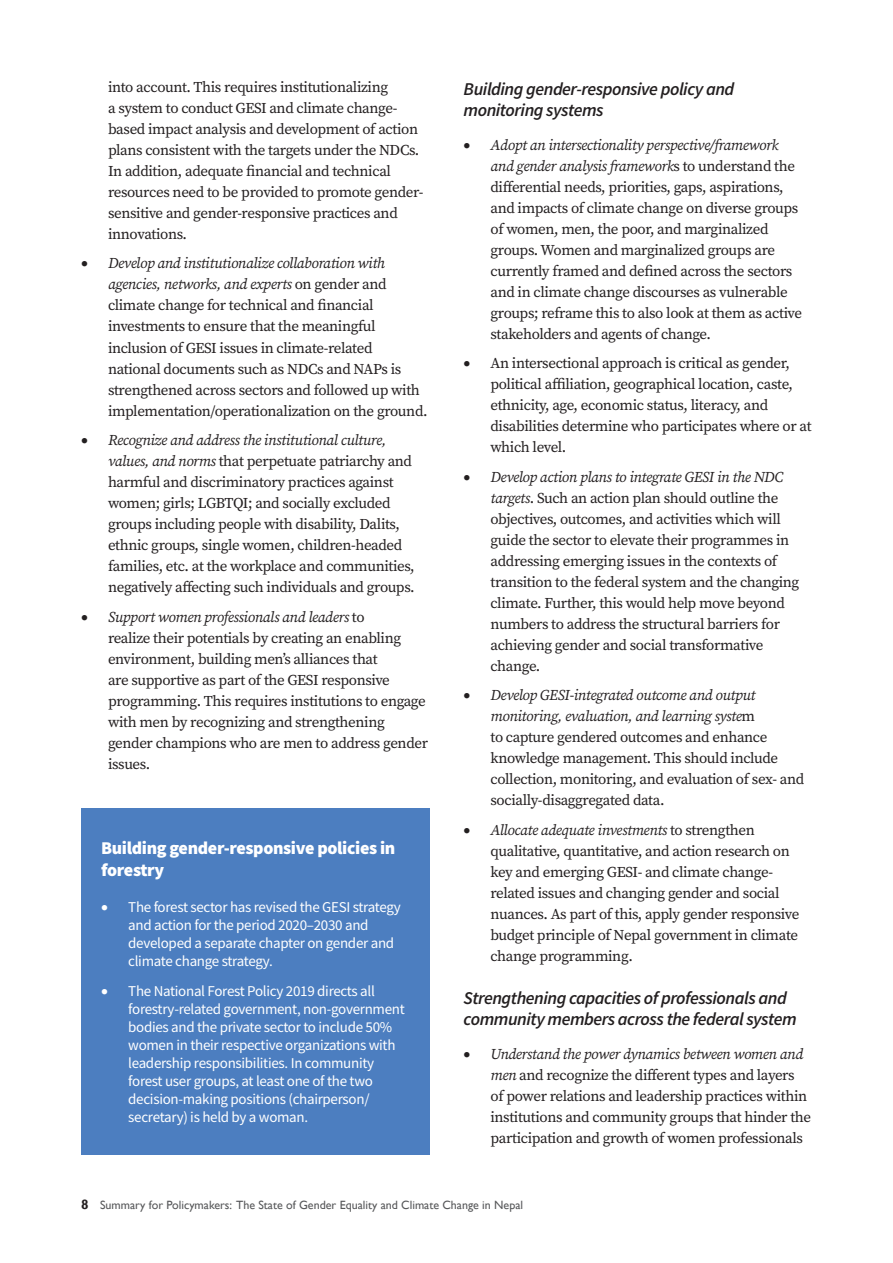
<style>
.page{position:relative;width:893px;height:1263px;background:#fff}
.page>*{position:absolute;margin:0;border:0;box-sizing:border-box;transform-origin:0 0}
.Head_II{font:italic 600 18px/21.6px "Source Sans Pro";letter-spacing:-.025em;color:#231f20}
.Box_text{font:900 18px/21.6px "Source Sans Pro";letter-spacing:-.02em;color:#fff}
.t1{font:15px/21px "Source Serif Pro";letter-spacing:-.025em;color:#231f20}
.t2{font:15px/18px "Source Sans Pro";letter-spacing:-.02em;color:#fff}
.t3{font:12px "Gill Sans";color:#57585a}
.s1{font-style:italic}
.s2{font-weight:700;font-size:13.5px;color:#231f20}
</style>
<div class="page">
<div style="left:81px;top:808px;width:348px;height:347px;background:#4c7ec0"></div>
<p class="t1" style="left:108px;top:76px;width:317px">into account. This requires institutionalizing<br>a system to conduct GESI and climate change&shy;based impact analysis and development of action plans consistent with the targets under the NDCs.<br>In addition, adequate financial and technical resources need to be provided to promote gender&shy;sensitive and gender-responsive practices and innovations.</p>
<p class="t1" style="left:108px;top:253px;width:321px;text-indent:-27px">• <span class="s1">Develop and institutionalize collaboration with agencies, networks, and experts</span> on gender and climate change for technical and financial investments to ensure that the meaningful inclusion of GESI issues in climate-related national documents such as NDCs and NAPs is strengthened across sectors and followed up with implementation/operationalization on the ground.</p>
<p class="t1" style="left:108px;top:429px;width:308px;text-indent:-27px">• <span class="s1">Recognize and address the institutional culture, values, and norms</span> that perpetuate patriarchy and harmful and discriminatory practices against women; girls; LGBTQI; and socially excluded groups including people with disability, Dalits, ethnic groups, single women, children-headed families, etc. at the workplace and communities, negatively affecting such individuals and groups.</p>
<p class="t1" style="left:108px;top:606px;width:322px;text-indent:-27px">• <span class="s1">Support women professionals and leaders</span> to<br>realize their potentials by creating an enabling environment, building men’s alliances that<br>are supportive as part of the GESI responsive programming. This requires institutions to engage with men by recognizing and strengthening gender champions who are men to address gender issues.</p>
<p class="Box_text" style="left:101px;top:837px;width:296px">Building gender-responsive policies in forestry</p>
<p class="t2" style="left:128px;top:897px;width:274px;text-indent:-27px">• The forest sector has revised the GESI strategy and action for the period 2020–2030 and developed a separate chapter on gender and climate change strategy.</p>
<p class="t2" style="left:128px;top:982px;width:278px;text-indent:-27px">• The National Forest Policy 2019 directs all forestry-related government, non-government bodies and the private sector to include 50% women in their respective organizations with leadership responsibilities. In community forest user groups, at least one of the two decision-making positions (chairperson/ secretary) is held by a woman.</p>
<p class="Head_II" style="left:463px;top:77px;width:272px">Building gender-responsive policy and monitoring systems</p>
<p class="t1" style="left:490px;top:134px;width:313px;text-indent:-27px">• <span class="s1">Adopt an intersectionality perspective/framework and gender analysis framework</span>s to understand the differential needs, priorities, gaps, aspirations, and impacts of climate change on diverse groups of women, men, the poor, and marginalized groups. Women and marginalized groups are currently framed and defined across the sectors and in climate change discourses as vulnerable groups; reframe this to also look at them as active stakeholders and agents of change.</p>
<p class="t1" style="left:490px;top:353px;width:323px;text-indent:-27px">• An intersectional approach is critical as gender, political affiliation, geographical location, caste, ethnicity, age, economic status, literacy, and disabilities determine who participates where or at which level.</p>
<p class="t1" style="left:490px;top:466px;width:310px;text-indent:-27px">• <span class="s1">Develop action plans to integrate GESI in the NDC targets</span>. Such an action plan should outline the objectives, outcomes, and activities which will guide the sector to elevate their programmes in addressing emerging issues in the contexts of transition to the federal system and the changing climate. Further, this would help move beyond numbers to address the structural barriers for achieving gender and social transformative change.</p>
<p class="t1" style="left:490px;top:685px;width:315px;text-indent:-27px">• <span class="s1">Develop GESI-integrated outcome and output monitoring, evaluation, and learning syste</span>m<br>to capture gendered outcomes and enhance knowledge management. This should include collection, monitoring, and evaluation of sex- and socially-disaggregated data.</p>
<p class="t1" style="left:490px;top:819px;width:310px;text-indent:-27px">• <span class="s1">Allocate adequate investments</span> to strengthen qualitative, quantitative, and action research on key and emerging GESI- and climate change&shy;related issues and changing gender and social nuances. As part of this, apply gender responsive budget principle of Nepal government in climate change programming.</p>
<p class="Head_II" style="left:463px;top:986px;width:335px">Strengthening capacities of professionals and community members across the federal system</p>
<p class="t1" style="left:490px;top:1043px;width:322px;text-indent:-27px">• <span class="s1">Understand the power dynamics between women and men</span> and recognize the different types and layers of power relations and leadership practices within institutions and community groups that hinder the participation and growth of women professionals</p>
<p class="t3" style="left:81px;top:1198px;width:443px"><span class="s2">8</span> Summary for Policymakers: The State of Gender Equality and Climate Change in Nepal</p>
</div>
